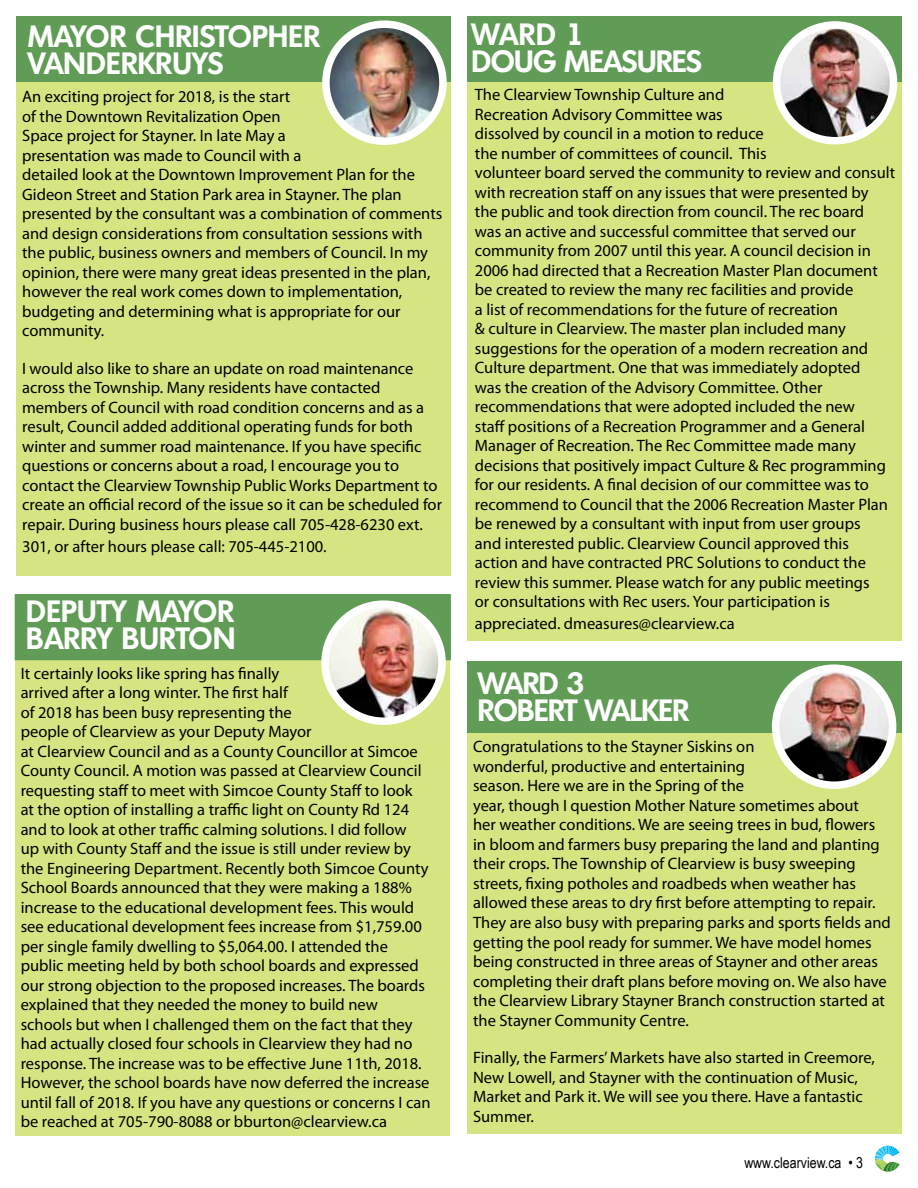
<style>
.page{position:relative;width:918px;height:1188px;background:#fff}
.page>*{position:absolute;margin:0;border:0;box-sizing:border-box;transform-origin:0 0}
.t1{font:30px/27px "Montreal SF Bold";letter-spacing:.01em;color:#fff}
.t2{font:30px/27px "Montreal SF Bold";letter-spacing:-.02em;color:#fff}
.t3{font:16.5px/19.5px "Myriad Pro";color:#000}
.t4{font:15.15px "Arial Narrow";color:#000}
</style>
<div class="page">
<svg style="left:875px;top:1146px;width:25px;height:26px"></svg>
<div style="left:16px;top:81px;width:435px;height:495px;background:#d6e581"></div>
<div style="left:16px;top:17px;width:435px;height:65px;background:#609c55"></div>
<img style="left:329px;top:29px;width:112px;height:112px">
<div style="left:322px;top:20px;width:125px;height:125px;border:8px solid #fff;border-radius:50%"></div>
<div style="left:467px;top:71px;width:435px;height:570px;background:#d6e581"></div>
<div style="left:467px;top:16px;width:435px;height:65px;background:#609c55"></div>
<img style="left:777px;top:25px;width:117px;height:116px">
<div style="left:773px;top:21px;width:124px;height:123px;border:8px solid #fff;border-radius:50%"></div>
<div style="left:15px;top:621px;width:435px;height:515px;background:#d6e581"></div>
<div style="left:15px;top:594px;width:436px;height:66px;background:#609c55"></div>
<img style="left:325px;top:604px;width:117px;height:117px;border-radius:58px">
<div style="left:321px;top:600px;width:125px;height:125px;border:8px solid #fff;border-radius:50%"></div>
<div style="left:467px;top:666px;width:435px;height:468px;background:#d6e581"></div>
<div style="left:467px;top:662px;width:435px;height:71px;background:#609c55"></div>
<img style="left:776px;top:669px;width:115px;height:116px">
<div style="left:772px;top:664px;width:124px;height:125px;border:8px solid #fff;border-radius:50%"></div>
<h1 class="t1" style="left:28px;top:21px;width:294px">MAYOR CHRISTOPHER<br>VANDERKRUYS</h1>
<h1 class="t2" style="left:472px;top:19px;width:232px">WARD 1<br>DOUG MEASURES</h1>
<p class="t3" style="left:475px;top:85px;width:422px">The Clearview Township Culture and<br>Recreation Advisory Committee was<br>dissolved by council in a motion to reduce<br>the number of committees of council. This<br>volunteer board served the community to review and consult with recreation staff on any issues that were presented by the public and took direction from council. The rec board<br>was an active and successful committee that served our community from 2007 until this year. A council decision in 2006 had directed that a Recreation Master Plan document be created to review the many rec facilities and provide<br>a list of recommendations for the future of recreation<br>&amp; culture in Clearview. The master plan included many suggestions for the operation of a modern recreation and Culture department. One that was immediately adopted<br>was the creation of the Advisory Committee. Other recommendations that were adopted included the new<br>staff positions of a Recreation Programmer and a General Manager of Recreation. The Rec Committee made many decisions that positively impact Culture &amp; Rec programming for our residents. A final decision of our committee was to recommend to Council that the 2006 Recreation Master Plan be renewed by a consultant with input from user groups<br>and interested public. Clearview Council approved this action and have contracted PRC Solutions to conduct the review this summer. Please watch for any public meetings<br>or consultations with Rec users. Your participation is</p>
<p class="t3" style="left:22px;top:87px;width:422px">An exciting project for 2018, is the start<br>of the Downtown Revitalization Open<br>Space project for Stayner. In late May a<br>presentation was made to Council with a<br>detailed look at the Downtown Improvement Plan for the Gideon Street and Station Park area in Stayner. The plan presented by the consultant was a combination of comments and design considerations from consultation sessions with the public, business owners and members of Council. In my opinion, there were many great ideas presented in the plan, however the real work comes down to implementation, budgeting and determining what is appropriate for our community.</p>
<p class="t3" style="left:22px;top:358px;width:421px">I would also like to share an update on road maintenance across the Township. Many residents have contacted members of Council with road condition concerns and as a result, Council added additional operating funds for both winter and summer road maintenance. If you have specific questions or concerns about a road, I encourage you to contact the Clearview Township Public Works Department to create an official record of the issue so it can be scheduled for repair. During business hours please call 705-428-6230 ext.</p>
<p class="t3" style="left:22px;top:536px;width:306px">301, or after hours please call: 705-445-2100.</p>
<h1 class="t1" style="left:26px;top:597px;width:209px">DE PUTY MAYOR</h1>
<p class="t3" style="left:475px;top:614px;width:261px">appreciated. dmeasures@clearview.ca</p>
<h1 class="t1" style="left:26px;top:624px;width:210px">BARRY BURTON</h1>
<p class="t3" style="left:21px;top:663px;width:411px">It certainly looks like spring has finally<br>arrived after a long winter. The first half<br>of 2018 has been busy representing the<br>people of Clearview as your Deputy Mayor<br>at Clearview Council and as a County Councillor at Simcoe County Council. A motion was passed at Clearview Council requesting staff to meet with Simcoe County Staff to look<br>at the option of installing a traffic light on County Rd 124 and to look at other traffic calming solutions. I did follow<br>up with County Staff and the issue is still under review by the Engineering Department. Recently both Simcoe County School Boards announced that they were making a 188% increase to the educational development fees. This would see educational development fees increase from $1,759.00 per single family dwelling to $5,064.00. I attended the public meeting held by both school boards and expressed our strong objection to the proposed increases. The boards explained that they needed the money to build new schools but when I challenged them on the fact that they had actually closed four schools in Clearview they had no response. The increase was to be effective June 11th, 2018.<br>However, the school boards have now deferred the increase until fall of 2018. If you have any questions or concerns I can be reached at 705-790-8088 or bburton@clearview.ca</p>
<h1 class="t2" style="left:478px;top:669px;width:213px">WARD 3<br>ROBE RT WALKER</h1>
<p class="t3" style="left:473px;top:737px;width:419px">Congratulations to the Stayner Siskins on<br>wonderful, productive and entertaining<br>season. Here we are in the Spring of the<br>year, though I question Mother Nature sometimes about<br>her weather conditions. We are seeing trees in bud, flowers in bloom and farmers busy preparing the land and planting their crops. The Township of Clearview is busy sweeping streets, fixing potholes and roadbeds when weather has allowed these areas to dry first before attempting to repair.<br>They are also busy with preparing parks and sports fields and getting the pool ready for summer. We have model homes being constructed in three areas of Stayner and other areas completing their draft plans before moving on. We also have the Clearview Library Stayner Branch construction started at the Stayner Community Centre.</p>
<p class="t3" style="left:473px;top:1047px;width:403px">Finally, the Farmers’ Markets have also started in Creemore, New Lowell, and Stayner with the continuation of Music, Market and Park it. We will see you there. Have a fantastic Summer.</p>
<p class="t4" style="left:744px;top:1152px;width:120px">www.clearview.ca • 3</p>
</div>
